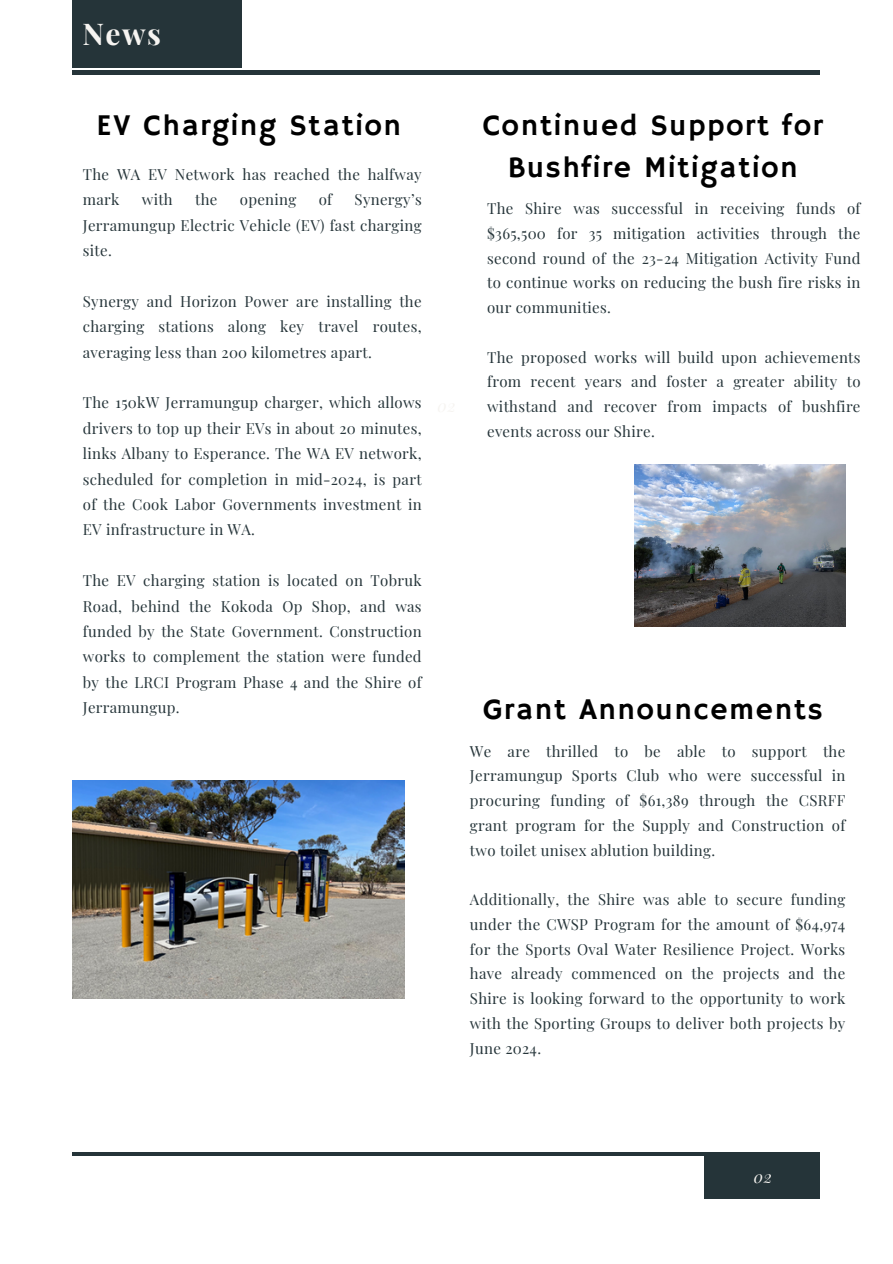
<style>
.page{position:relative;width:893px;height:1264px;background:#fff}
.page>*{position:absolute;margin:0;border:0;box-sizing:border-box;transform-origin:0 0}
.t1{font:30px/41.7px "Hammersmith One";letter-spacing:.05em;color:#000;text-align:center}
.t2{font:700 30px "Playfair Display";color:#f6f4f1}
.t3{font:italic 16.5px "Playfair Display";color:#f6f4f1}
.t4{font:15px/24.8px "Playfair Display";letter-spacing:.02em;color:#253439;text-align:justify}
</style>
<div class="page">
<hr style="left:72px;top:71px;width:747px;height:3px;background:#253439">
<div style="left:704px;top:1152px;width:115px;height:46px;background:#253439"></div>
<hr style="left:72px;top:1152px;width:747px;height:3px;background:#253439">
<img style="left:72px;top:781px;width:332px;height:217px">
<div style="left:72px;top:0;width:170px;height:68px;background:#253439"></div>
<img style="left:634px;top:464px;width:211px;height:162px">
<p class="t2" style="left:82px;top:13px;width:80px">News</p>
<p class="t1" style="left:96px;top:106px;width:306px">EV Charging Station</p>
<p class="t1" style="left:482px;top:106px;width:341px">Continued Support for<br>Bushfire Mitigation</p>
<p class="t4" style="left:83px;top:161px;width:340px;line-height:25.3px">The WA EV Network has reached the halfway mark</p>
<p class="t4" style="left:142px;top:187px;width:32px">with</p>
<p class="t4" style="left:195px;top:187px;width:24px">the</p>
<p class="t4" style="left:240px;top:187px;width:58px">opening</p>
<p class="t4" style="left:319px;top:187px;width:15px">of</p>
<p class="t4" style="left:83px;top:186px;width:340px;line-height:25.3px;text-indent:272px">Synergy’s Jerramungup Electric Vehicle (EV) fast charging site.</p>
<p class="t4" style="left:83px;top:288px;width:340px;line-height:25.3px">Synergy and Horizon Power are installing the charging stations along key travel routes, averaging less than 200 kilometres apart.</p>
<p class="t4" style="left:83px;top:389px;width:340px;line-height:25.3px">The 150kW Jerramungup charger, which allows drivers to top up their EVs in about 20 minutes, links Albany to Esperance. The WA EV network, scheduled for completion in mid-2024, is part of the Cook Labor Governments investment in EV infrastructure in WA.</p>
<p class="t4" style="left:83px;top:567px;width:340px;line-height:25.3px">The EV charging station is located on Tobruk Road, behind the Kokoda Op Shop, and was funded by the State Government. Construction works to complement the station were funded by the LRCI Program Phase 4 and the Shire of Jerramungup.</p>
<p class="t4" style="left:487px;top:195px;width:375px">The Shire was successful in receiving funds of $365,500 for 35 mitigation activities through the second round of the 23-24 Mitigation Activity Fund to continue works on reducing the bush fire risks in our communities.</p>
<p class="t4" style="left:487px;top:344px;width:375px">The proposed works will build upon achievements from recent years and foster a greater ability to withstand and recover from impacts of bushfire events across our Shire.</p>
<p class="t1" style="left:483px;top:690px;width:341px">Grant Announcements</p>
<p class="t4" style="left:470px;top:738px;width:377px">We are thrilled to be able to support the Jerramungup Sports Club who were successful in procuring funding of $61,389 through the CSRFF grant program for the Supply and Construction of two toilet unisex ablution building.</p>
<p class="t4" style="left:470px;top:886px;width:377px">Additionally, the Shire was able to secure funding under the CWSP Program for the amount of $64,974 for the Sports Oval Water Resilience Project. Works have already commenced on the projects and the Shire is looking forward to the opportunity to work with the Sporting Groups to deliver both projects by June 2024.</p>
<p class="t3" style="left:753px;top:1165px;width:20px">02</p>
</div>
